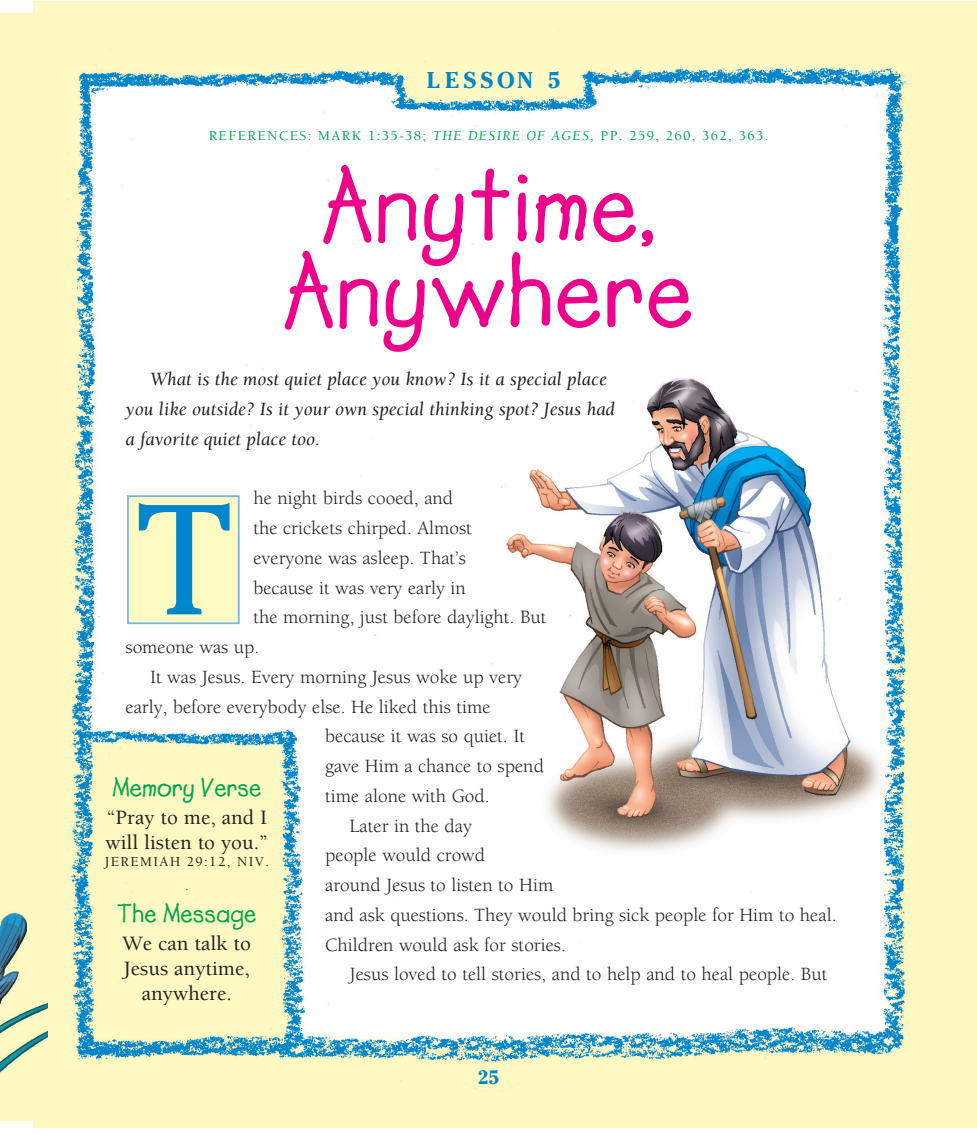
<style>
.page{position:relative;width:977px;height:1134px;background:#fff}
.page>*{position:absolute;margin:0;border:0;box-sizing:border-box;transform-origin:0 0}
.t1{font:155.4px "Cheltenham";color:#0086cc}
._2__Headline{font:101.5px/85.8px "Lemonade ICG Bold";letter-spacing:.01em;color:#ed028c;text-align:center}
.Memory_Verse__title{font:26.25px "Lemonade ICG Bold";color:#00a54f}
.t2{font:700 22.75px "Cheltenham";letter-spacing:.2em;color:#0086cc}
._3__Mem_Mess{font:500 21px/25.2px "Berkeley";color:#231f20}
._1__Text{font:19.25px/29.8px "Berkeley";color:#231f20}
._1__Text-2{font:italic 19.25px/29.8px "Berkeley";color:#231f20}
.t3{font:700 19.25px "Cheltenham";color:#0086cc}
.Reference_text{font:500 14px "Berkeley";letter-spacing:.1em;color:#00a54f}
.Reference_text-2{font:500 14px "Berkeley";letter-spacing:.1em;color:#231f20}
.Reference_text-3{font:500 14px "Berkeley";color:#0086cc}
.s1{font-weight:400;font-style:italic}
</style>
<div class="page">
<img style="left:33px;top:1px;width:943px;height:1127px">
<div style="left:127px;top:495px;width:112px;height:129px;background:#fffac1;border:2px solid #77b4e2"></div>
<div style="left:0;top:13px;width:48px;height:1107px;background:#fef9c2"></div>
<img style="left:493px;top:367px;width:401px;height:501px">
<p class="t2" style="left:427px;top:66px;width:135px">LESSON 5</p>
<p class="Reference_text" style="left:209px;top:128px;width:561px">REFERENCES: MARK 1:35-38; <span class="s1">THE DESIRE OF AGES,</span> PP. 259, 260, 362, 363.</p>
<p class="_2__Headline" style="left:282px;top:165px;width:413px">Anytime,<br>Anywhere</p>
<p class="_1__Text-2" style="left:125px;top:365px;width:491px;text-indent:24px">What is the most quiet place you know? Is it a special place you like outside? Is it your own special thinking spot? Jesus had a favorite quiet place too.</p>
<p class="_1__Text" style="left:253px;top:484px;width:201px">he night birds cooed, and</p>
<p class="_1__Text" style="left:253px;top:514px;width:220px">the crickets chirped. Almost</p>
<p class="_1__Text" style="left:253px;top:543px;width:214px">everyone was asleep. That’s</p>
<p class="_1__Text" style="left:253px;top:573px;width:214px">because it was very early in</p>
<p class="_1__Text" style="left:253px;top:603px;width:294px">the morning, just before daylight. But</p>
<p class="_1__Text" style="left:125px;top:633px;width:135px">someone was up.</p>
<p class="_1__Text" style="left:150px;top:662px;width:373px">It was Jesus. Every morning Jesus woke up very</p>
<p class="_1__Text" style="left:125px;top:692px;width:366px">early, before everybody else. He liked this time</p>
<p class="_1__Text" style="left:325px;top:722px;width:201px">because it was so quiet. It</p>
<p class="_1__Text" style="left:325px;top:752px;width:220px">gave Him a chance to spend</p>
<p class="_1__Text" style="left:325px;top:781px;width:166px">time alone with God.</p>
<p class="_1__Text" style="left:325px;top:811px;width:513px;text-indent:24px">Later in the day<br>people would crowd<br>around Jesus to listen to Him<br>and ask questions. They would bring sick people for Him to heal.<br>Children would ask for stories.</p>
<p class="_1__Text" style="left:349px;top:960px;width:479px">Jesus loved to tell stories, and to help and to heal people. But</p>
<p class="t1" style="left:135px;top:470px;width:101px">T</p>
<p class="Memory_Verse__title" style="left:112px;top:772px;width:151px">Memory Verse</p>
<p class="_3__Mem_Mess" style="left:105px;top:805px;width:164px">“Pray to me, and I will listen to you.”</p>
<p class="Reference_text-2" style="left:105px;top:854px;width:166px">JEREMIAH 29:12, NIV.</p>
<p class="Reference_text-3" style="left:185px;top:879px;width:5px">.</p>
<p class="Memory_Verse__title" style="left:117px;top:898px;width:141px">The Message</p>
<p class="_3__Mem_Mess" style="left:123px;top:931px;width:130px;text-align:center">We can talk to<br>Jesus anytime, anywhere.</p>
<p class="t3" style="left:477px;top:1065px;width:23px">25</p>
</div>
